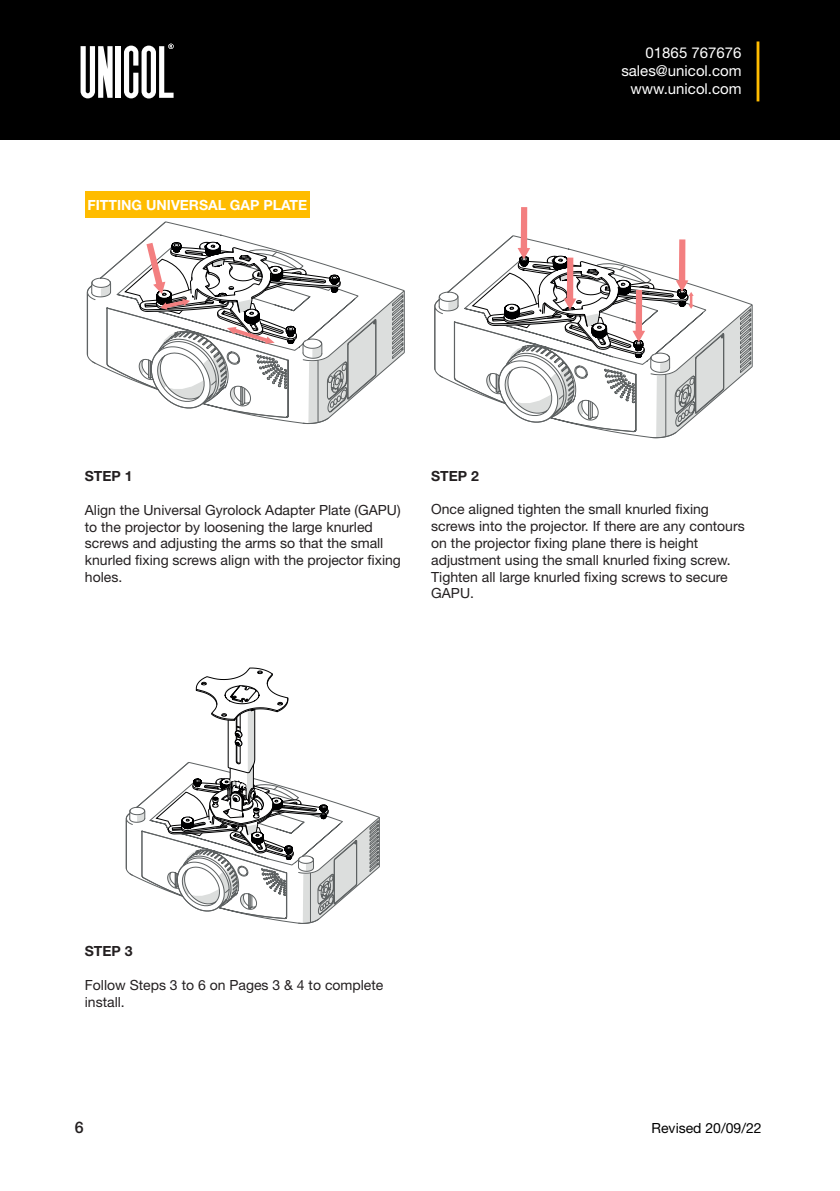
<style>
.page{position:relative;width:840px;height:1191px;background:#fff}
.page>*{position:absolute;margin:0;border:0;box-sizing:border-box;transform-origin:0 0}
.t1{font:500 16px "Helvetica Neue";color:#231f20}
.t2{font:15px/18px "Helvetica Neue";color:#fff;text-align:right}
.t3{font:14px/16.8px "Helvetica Neue";color:#231f20}
.t4{font:700 14px "Helvetica Neue";color:#fff}
.t5{font:14px "Helvetica Neue";color:#000}
.t6{font:700 14px "Helvetica Neue";color:#231f20}
</style>
<div class="page">
<div style="left:0;top:0;width:839px;height:140px;background:#000"></div>
<svg style="left:124px;top:44px;width:49px;height:54px"></svg>
<div style="left:116px;top:46px;width:5px;height:52px;background:#fff"></div>
<svg style="left:80px;top:46px;width:32px;height:52px"></svg>
<hr style="left:756px;top:41px;width:3px;height:60px;background:#ffbc00">
<svg style="left:87px;top:221px;width:317px;height:203px"></svg>
<svg style="left:124px;top:241px;width:216px;height:103px"></svg>
<svg style="left:434px;top:271px;width:318px;height:167px"></svg>
<svg style="left:471px;top:207px;width:222px;height:151px"></svg>
<div style="left:85px;top:191px;width:224px;height:26px;background:#ffbc00"></div>
<svg style="left:126px;top:806px;width:11px;height:72px"></svg>
<svg style="left:137px;top:668px;width:242px;height:255px"></svg>
<p class="t4" style="left:87px;top:196px;width:221px">FITTING UNIVERSAL GAP PLATE</p>
<p class="t2" style="left:621px;top:44px;width:122px">01865 767676 sales@unicol.com www.unicol.com</p>
<p class="t6" style="left:85px;top:467px;width:49px">STEP 1</p>
<p class="t3" style="left:85px;top:501px;width:317px">Align the Universal Gyrolock Adapter Plate (GAPU) to the projector by loosening the large knurled screws and adjusting the arms so that the small knurled fixing screws align with the projector fixing holes.</p>
<p class="t6" style="left:431px;top:467px;width:49px">STEP 2</p>
<p class="t3" style="left:431px;top:501px;width:315px">Once aligned tighten the small knurled fixing screws into the projector. If there are any contours on the projector fixing plane there is height adjustment using the small knurled fixing screw.<br>Tighten all large knurled fixing screws to secure GAPU.</p>
<p class="t6" style="left:85px;top:942px;width:49px">STEP 3</p>
<p class="t3" style="left:85px;top:976px;width:300px">Follow Steps 3 to 6 on Pages 3 &amp; 4 to complete install.</p>
<p class="t1" style="left:75px;top:1118px;width:10px">6</p>
<p class="t5" style="left:651px;top:1120px;width:111px">Revised 20/09/22</p>
</div>
